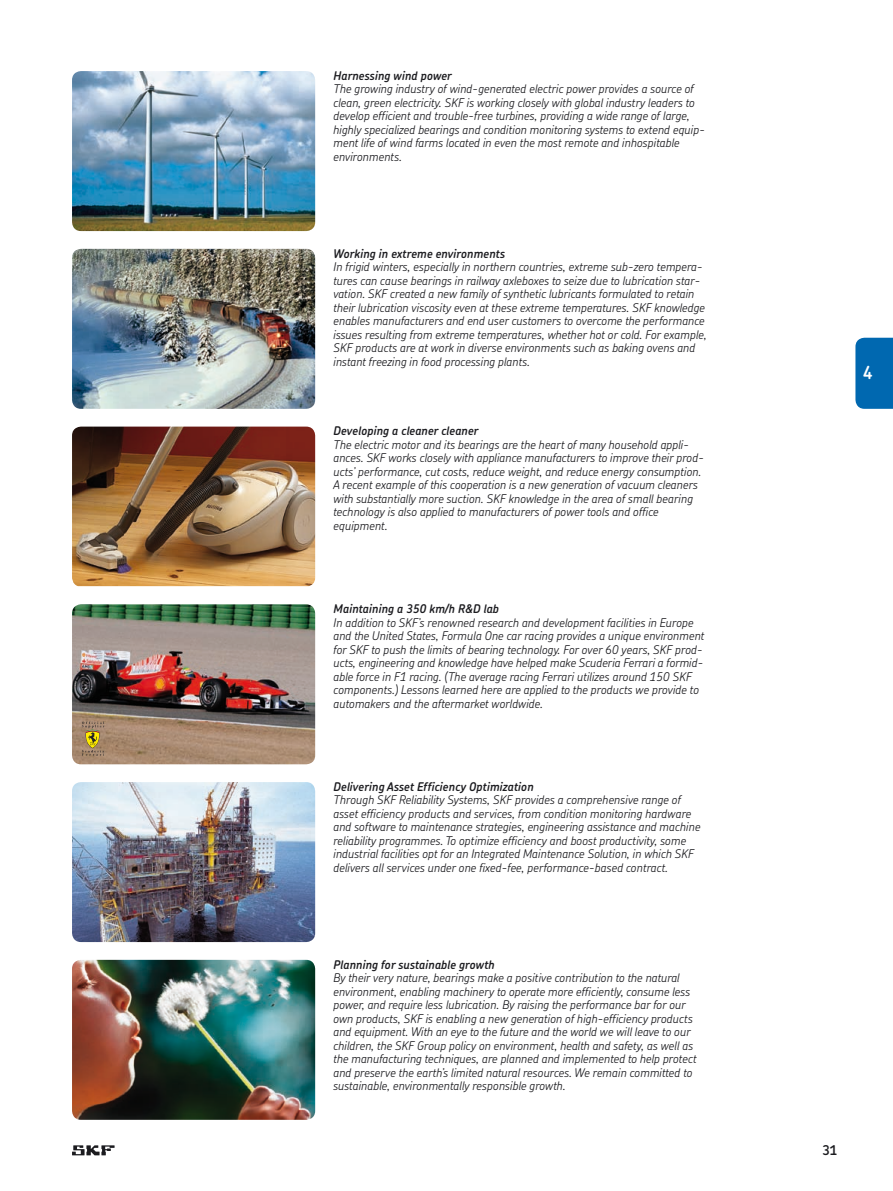
<style>
.page{position:relative;width:893px;height:1191px;background:#fff}
.page>*{position:absolute;margin:0;border:0;box-sizing:border-box;transform-origin:0 0}
.t1{font:600 18px "SKF Chevin";color:#fff}
.t2{font:600 13.5px "SKF Chevin";color:#1b1b1f}
.t3{font:italic 300 12px/13.5px "SKF Chevin";color:#1b1b1f}
.t4{font:italic 600 12px "SKF Chevin";color:#1b1b1f}
</style>
<div class="page">
<img style="left:72px;top:71px;width:243px;height:160px">
<img style="left:72px;top:249px;width:243px;height:160px">
<img style="left:72px;top:782px;width:243px;height:160px">
<img style="left:72px;top:960px;width:243px;height:160px">
<img style="left:72px;top:427px;width:243px;height:159px">
<img style="left:72px;top:604px;width:243px;height:160px">
<svg style="left:82px;top:722px;width:22px;height:34px"></svg>
<svg style="left:72px;top:1145px;width:43px;height:10px"></svg>
<div style="left:855px;top:338px;width:37px;height:71px;background:#0068b0"></div>
<p class="t4" style="left:333px;top:68px;width:120px">Harnessing wind power</p>
<p class="t3" style="left:333px;top:82px;width:373px">The growing industry of wind-generated electric power provides a source of clean, green electricity. SKF is working closely with global industry leaders to develop efficient and trouble-free turbines, providing a wide range of large, highly specialized bearings and condition monitoring systems to extend equip&shy;ment life of wind farms located in even the most remote and inhospitable environments.</p>
<p class="t4" style="left:333px;top:246px;width:173px">Working in extreme environments</p>
<p class="t3" style="left:333px;top:260px;width:375px">In frigid winters, especially in northern countries, extreme sub-zero tempera&shy;tures can cause bearings in railway axleboxes to seize due to lubrication star&shy;vation. SKF created a new family of synthetic lubricants formulated to retain their lubrication viscosity even at these extreme temperatures. SKF knowledge enables manufacturers and end user customers to overcome the performance issues resulting from extreme temperatures, whether hot or cold. For example, SKF products are at work in diverse environments such as baking ovens and instant freezing in food processing plants.</p>
<p class="t4" style="left:333px;top:423px;width:147px">Developing a cleaner cleaner</p>
<p class="t3" style="left:333px;top:438px;width:372px">The electric motor and its bearings are the heart of many household appli&shy;ances. SKF works closely with appliance manufacturers to improve their prod&shy;ucts’ performance, cut costs, reduce weight, and reduce energy consumption.<br>A recent example of this cooperation is a new generation of vacuum cleaners with substantially more suction. SKF knowledge in the area of small bearing technology is also applied to manufacturers of power tools and office equipment.</p>
<p class="t4" style="left:333px;top:601px;width:167px">Maintaining a 350 km/h R&amp;D lab</p>
<p class="t3" style="left:333px;top:615px;width:372px">In addition to SKF’s renowned research and development facilities in Europe and the United States, Formula One car racing provides a unique environment for SKF to push the limits of bearing technology. For over 60 years, SKF prod&shy;ucts, engineering and knowledge have helped make Scuderia Ferrari a formid&shy;able force in F1 racing. (The average racing Ferrari utilizes around 150 SKF components.) Lessons learned here are applied to the products we provide to automakers and the aftermarket worldwide.</p>
<p class="t4" style="left:333px;top:779px;width:202px">Delivering Asset Efficiency Optimization</p>
<p class="t3" style="left:333px;top:793px;width:368px">Through SKF Reliability Systems, SKF provides a comprehensive range of asset efficiency products and services, from condition monitoring hardware and software to maintenance strategies, engineering assistance and machine reliability programmes. To optimize efficiency and boost productivity, some industrial facilities opt for an Integrated Maintenance Solution, in which SKF delivers all services under one fixed-fee, performance-based contract.</p>
<p class="t4" style="left:333px;top:957px;width:163px">Planning for sustainable growth</p>
<p class="t3" style="left:333px;top:971px;width:365px">By their very nature, bearings make a positive contribution to the natural environment, enabling machinery to operate more efficiently, consume less power, and require less lubrication. By raising the performance bar for our own products, SKF is enabling a new generation of high-efficiency products and equipment. With an eye to the future and the world we will leave to our children, the SKF Group policy on environment, health and safety, as well as the manufacturing techniques, are planned and implemented to help protect and preserve the earth’s limited natural resources. We remain committed to sustainable, environmentally responsible growth.</p>
<h1 class="t1" style="left:862px;top:360px;width:12px">4</h1>
<p class="t2" style="left:822px;top:1142px;width:17px">31</p>
</div>
